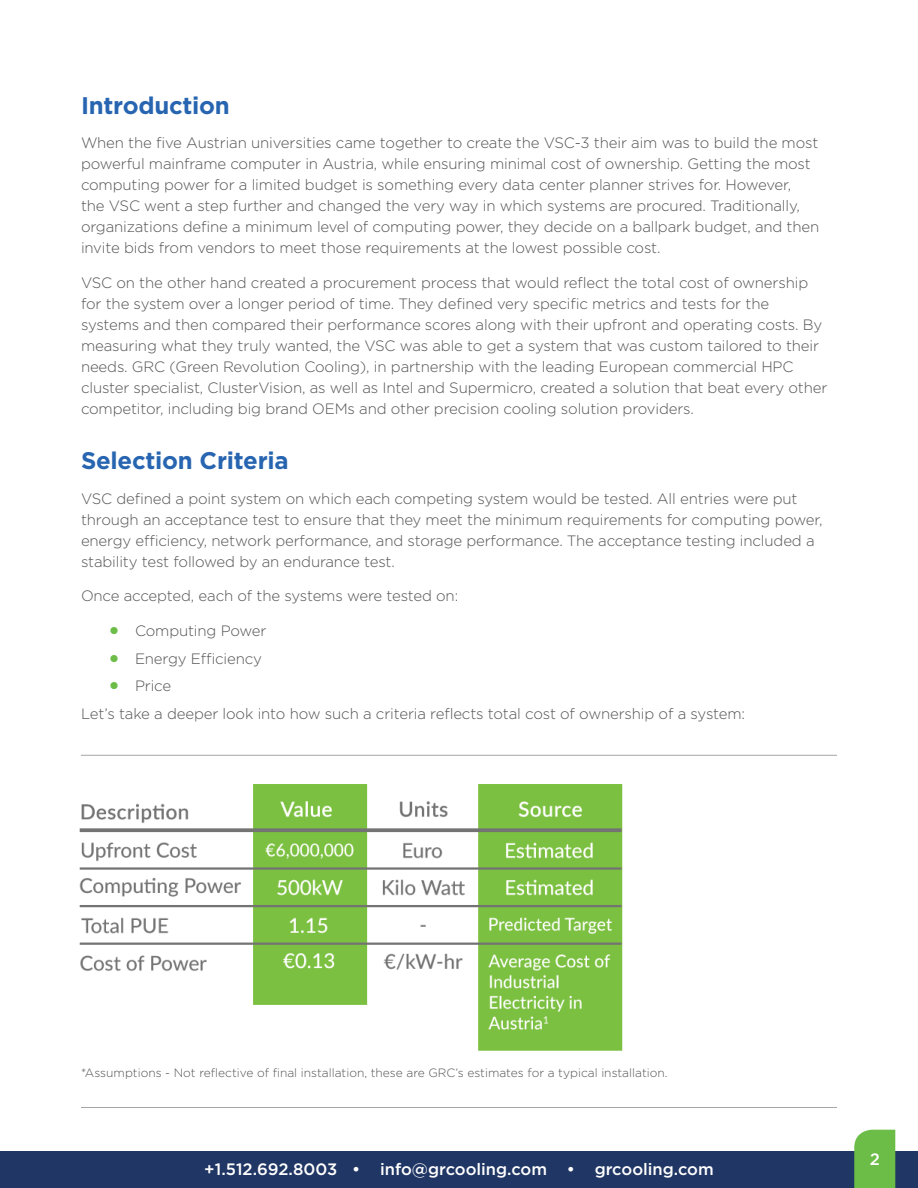
<style>
.page{position:relative;width:918px;height:1188px;background:#fff}
.page>*{position:absolute;margin:0;border:0;box-sizing:border-box;transform-origin:0 0}
.heading{font:700 24px "Gotham";letter-spacing:-.01em;color:#2765b1}
.t1{font:500 16.5px "Gotham";color:#fff}
.body{font:300 15px/21px "Gotham";letter-spacing:-.01em;color:#535355}
.t2{font:300 12px "Gotham";color:#535355}
.s1{font-weight:700;font-size:24px;color:#6bbd47}
</style>
<div class="page">
<img style="left:79px;top:784px;width:544px;height:267px">
<hr style="left:81px;top:755px;width:756px;height:1px;background:#a5a6aa">
<hr style="left:81px;top:1107px;width:756px;height:1px;background:#a5a6aa">
<div style="left:0;top:1151px;width:918px;height:37px;background:#203664"></div>
<div style="left:854px;top:1130px;width:41px;height:58px;background:#6bbd47"></div>
<p class="heading" style="left:81px;top:89px;width:150px">Introduction</p>
<p class="body" style="left:81px;top:132px;width:740px">When the five Austrian universities came together to create the VSC-3 their aim was to build the most powerful mainframe computer in Austria, while ensuring minimal cost of ownership. Getting the most computing power for a limited budget is something every data center planner strives for. However,<br>the VSC went a step further and changed the very way in which systems are procured. Traditionally, organizations define a minimum level of computing power, they decide on a ballpark budget, and then invite bids from vendors to meet those requirements at the lowest possible cost.</p>
<p class="body" style="left:81px;top:271px;width:748px">VSC on the other hand created a procurement process that would reflect the total cost of ownership for the system over a longer period of time. They defined very specific metrics and tests for the systems and then compared their performance scores along with their upfront and operating costs. By measuring what they truly wanted, the VSC was able to get a system that was custom tailored to their needs. GRC (Green Revolution Cooling), in partnership with the leading European commercial HPC cluster specialist, ClusterVision, as well as Intel and Supermicro, created a solution that beat every other competitor, including big brand OEMs and other precision cooling solution providers.</p>
<p class="heading" style="left:81px;top:445px;width:209px">Selection Criteria</p>
<p class="body" style="left:81px;top:488px;width:743px">VSC defined a point system on which each competing system would be tested. All entries were put through an acceptance test to ensure that they meet the minimum requirements for computing power, energy efficiency, network performance, and storage performance. The acceptance testing included a stability test followed by an endurance test.</p>
<p class="body" style="left:81px;top:585px;width:379px">Once accepted, each of the systems were tested on:</p>
<p class="body" style="left:108px;top:620px;width:160px"><span class="s1">•</span> Computing Power</p>
<p class="body" style="left:108px;top:648px;width:155px"><span class="s1">•</span> Energy Efficiency</p>
<p class="body" style="left:108px;top:675px;width:65px"><span class="s1">•</span> Price</p>
<p class="body" style="left:81px;top:703px;width:666px">Let’s take a deeper look into how such a criteria reflects total cost of ownership of a system:</p>
<p class="t2" style="left:81px;top:1065px;width:588px">*Assumptions - Not reflective of final installation, these are GRC’s estimates for a typical installation.</p>
<p class="t1" style="left:204px;top:1160px;width:511px">+1.512.692.8003 • info@grcooling.com • grcooling.com</p>
<p class="t1" style="left:870px;top:1150px;width:12px">2</p>
</div>
